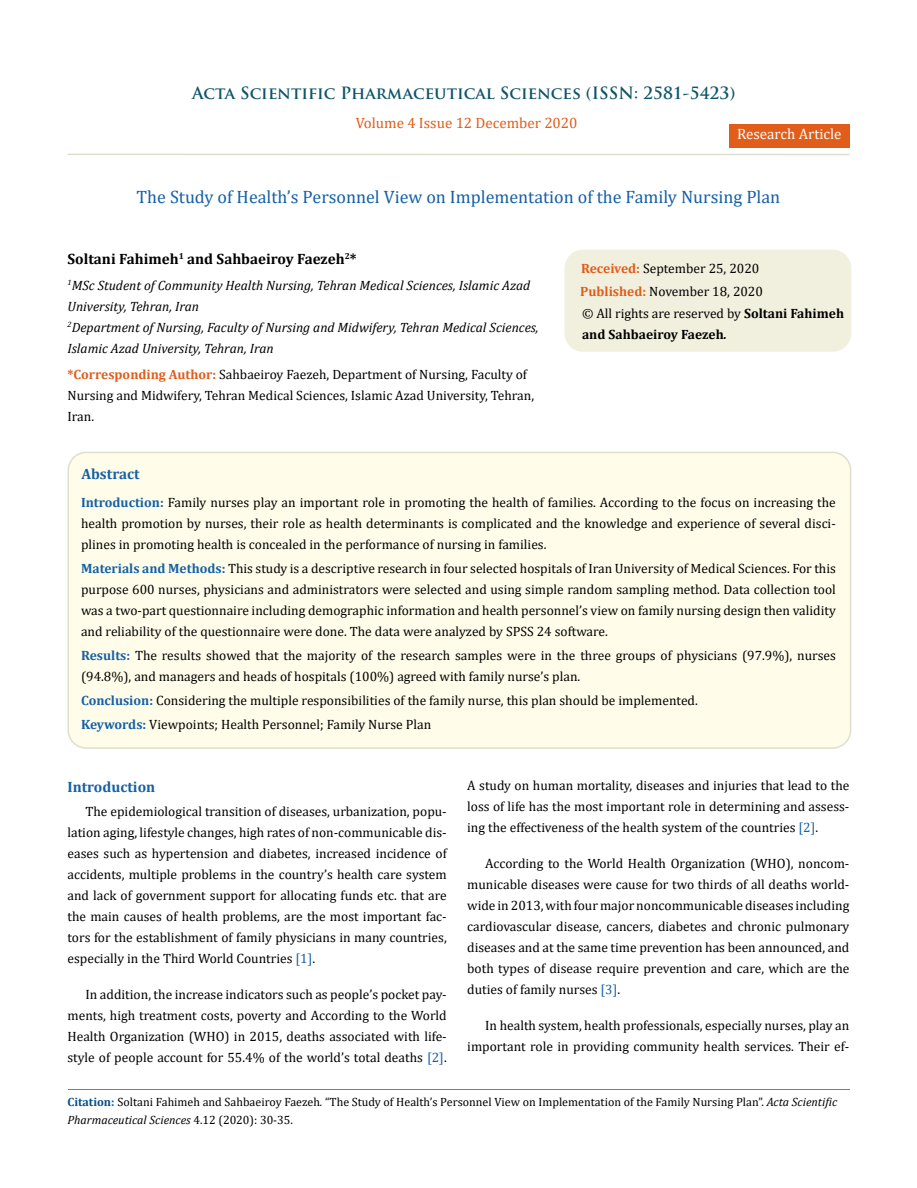
<style>
.page{position:relative;width:917px;height:1188px;background:#fff}
.page>*{position:absolute;margin:0;border:0;box-sizing:border-box;transform-origin:0 0}
.t1{font:18px "Cambria";color:#1560a6}
.t2{font:700 16.5px "Trajan Pro";color:#0e546a}
.t3{font:700 15px "Cambria";color:#000}
.t4{font:15px "Cambria";color:#e05d1a}
.t5{font:700 15px "Cambria";color:#1560a6}
.t6{font:15px "Cambria";color:#fff}
.t7{font:13.5px/21px "Cambria";color:#000;text-align:justify}
.t8{font:italic 13.5px/21px "Cambria";color:#000}
.t9{font:700 13.5px/21px "Cambria";color:#000}
.t10{font:12px/18px "Cambria";color:#000}
.s1{font-weight:700;color:#e05d1a}
.s2{font-weight:400}
.s3{font-style:italic}
.s4{font-weight:700;color:#1560a6}
.s5{color:#1560a6}
.s6{font-weight:700;color:#035089}
</style>
<div class="page">
<div style="left:729px;top:125px;width:120px;height:23px;background:#e05d1a"></div>
<div style="left:565px;top:250px;width:285px;height:101px;background:#f1f0de;border-radius:18px"></div>
<div style="left:564px;top:250px;width:287px;height:102px;border:2px solid #f1f0de;border-radius:18px"></div>
<div style="left:68px;top:452px;width:782px;height:296px;background:#fffde9;border-radius:18px"></div>
<div style="left:67px;top:452px;width:784px;height:297px;border:2px solid #e0dfcd;border-radius:18px"></div>
<hr style="left:68px;top:1090px;width:781px;height:1px;background:#e05d1a">
<hr style="left:67px;top:154px;width:782px;height:1px;background:#e0dfcd">
<p class="t2" style="left:192px;top:83px;width:545px">Acta Scientific Pharmaceutical Sciences (ISSN: 2581-5423)</p>
<p class="t4" style="left:356px;top:114px;width:223px">Volume 4 Issue 12 December 2020</p>
<p class="t6" style="left:737px;top:125px;width:106px">Research Article</p>
<h1 class="t1" style="left:137px;top:187px;width:645px">The Study of Health’s Personnel View on Implementation of the Family Nursing Plan</h1>
<p class="t3" style="left:67px;top:248px;width:291px">Soltani Fahimeh<sup>1</sup> and Sahbaeiroy Faezeh<sup>2</sup>*</p>
<p class="t8" style="left:67px;top:274px;width:472px"><sup>1</sup>MSc Student of Community Health Nursing, Tehran Medical Sciences, Islamic Azad University, Tehran, Iran<br><sup>2</sup>Department of Nursing, Faculty of Nursing and Midwifery, Tehran Medical Sciences, Islamic Azad University, Tehran, Iran</p>
<p class="t7" style="left:67px;top:363px;width:468px;text-align:left"><span class="s1">*Corresponding Author:</span> Sahbaeiroy Faezeh, Department of Nursing, Faculty of<br>Nursing and Midwifery, Tehran Medical Sciences, Islamic Azad University, Tehran,<br>Iran.</p>
<p class="t7" style="left:580px;top:257px;width:184px;line-height:23px"><span class="s1">Received:</span> September 25, 2020<br><span class="s1">Published:</span> November 18, 2020</p>
<p class="t9" style="left:582px;top:303px;width:263px"><span class="s2">© All rights are reserved by</span> Soltani Fahimeh and Sahbaeiroy Faezeh<span class="s3">.</span></p>
<p class="t5" style="left:81px;top:464px;width:60px">Abstract</p>
<p class="t7" style="left:81px;top:492px;width:756px"><span class="s4">Introduction:</span> Family nurses play an important role in promoting the health of families. According to the focus on increasing the health promotion by nurses, their role as health determinants is complicated and the knowledge and experience of several disci&shy;plines in promoting health is concealed in the performance of nursing in families.</p>
<p class="t7" style="left:81px;top:558px;width:756px"><span class="s4">Materials and Methods:</span> This study is a descriptive research in four selected hospitals of Iran University of Medical Sciences. For this purpose 600 nurses, physicians and administrators were selected and using simple random sampling method. Data collection tool was a two-part questionnaire including demographic information and health personnel’s view on family nursing design then validity and reliability of the questionnaire were done. The data were analyzed by SPSS 24 software.</p>
<p class="t7" style="left:81px;top:645px;width:756px"><span class="s4">Results:</span> The results showed that the majority of the research samples were in the three groups of physicians (97.9%), nurses (94.8%), and managers and heads of hospitals (100%) agreed with family nurse’s plan.</p>
<p class="t7" style="left:81px;top:689px;width:618px;line-height:24px"><span class="s4">Conclusion:</span> Considering the multiple responsibilities of the family nurse, this plan should be implemented.<br><span class="s4">Keywords:</span> Viewpoints; Health Personnel; Family Nurse Plan</p>
<p class="t5" style="left:67px;top:777px;width:89px">Introduction</p>
<p class="t7" style="left:67px;top:801px;width:381px;text-indent:18px">The epidemiological transition of diseases, urbanization, popu&shy;lation aging, lifestyle changes, high rates of non-communicable dis&shy;eases such as hypertension and diabetes, increased incidence of accidents, multiple problems in the country’s health care system and lack of government support for allocating funds etc. that are the main causes of health problems, are the most important fac&shy;tors for the establishment of family physicians in many countries, especially in the Third World Countries <span class="s5">[1]</span>.</p>
<p class="t7" style="left:67px;top:984px;width:381px;text-indent:18px">In addition, the increase indicators such as people’s pocket pay&shy;ments, high treatment costs, poverty and According to the World Health Organization (WHO) in 2015, deaths associated with life&shy;style of people account for 55.4% of the world’s total deaths <span class="s5">[2]</span>.</p>
<p class="t7" style="left:467px;top:775px;width:384px">A study on human mortality, diseases and injuries that lead to the loss of life has the most important role in determining and assess&shy;ing the effectiveness of the health system of the countries <span class="s5">[2]</span>.</p>
<p class="t7" style="left:467px;top:853px;width:384px;text-indent:18px">According to the World Health Organization (WHO), noncom&shy;municable diseases were cause for two thirds of all deaths world&shy;wide in 2013, with four major noncommunicable diseases including cardiovascular disease, cancers, diabetes and chronic pulmonary diseases and at the same time prevention has been announced, and both types of disease require prevention and care, which are the duties of family nurses <span class="s5">[3]</span>.</p>
<p class="t7" style="left:467px;top:1015px;width:384px;text-align:right">In health system, health professionals, especially nurses, play an important role in providing community health services. Their ef-</p>
<p class="t10" style="left:68px;top:1093px;width:771px"><span class="s6">Citation:</span> Soltani Fahimeh and Sahbaeiroy Faezeh<span class="s3">.</span> “The Study of Health’s Personnel View on Implementation of the Family Nursing Plan”. <span class="s3">Acta Scientific<br>Pharmaceutical Sciences</span> 4.12 (2020): 30-35.</p>
</div>
